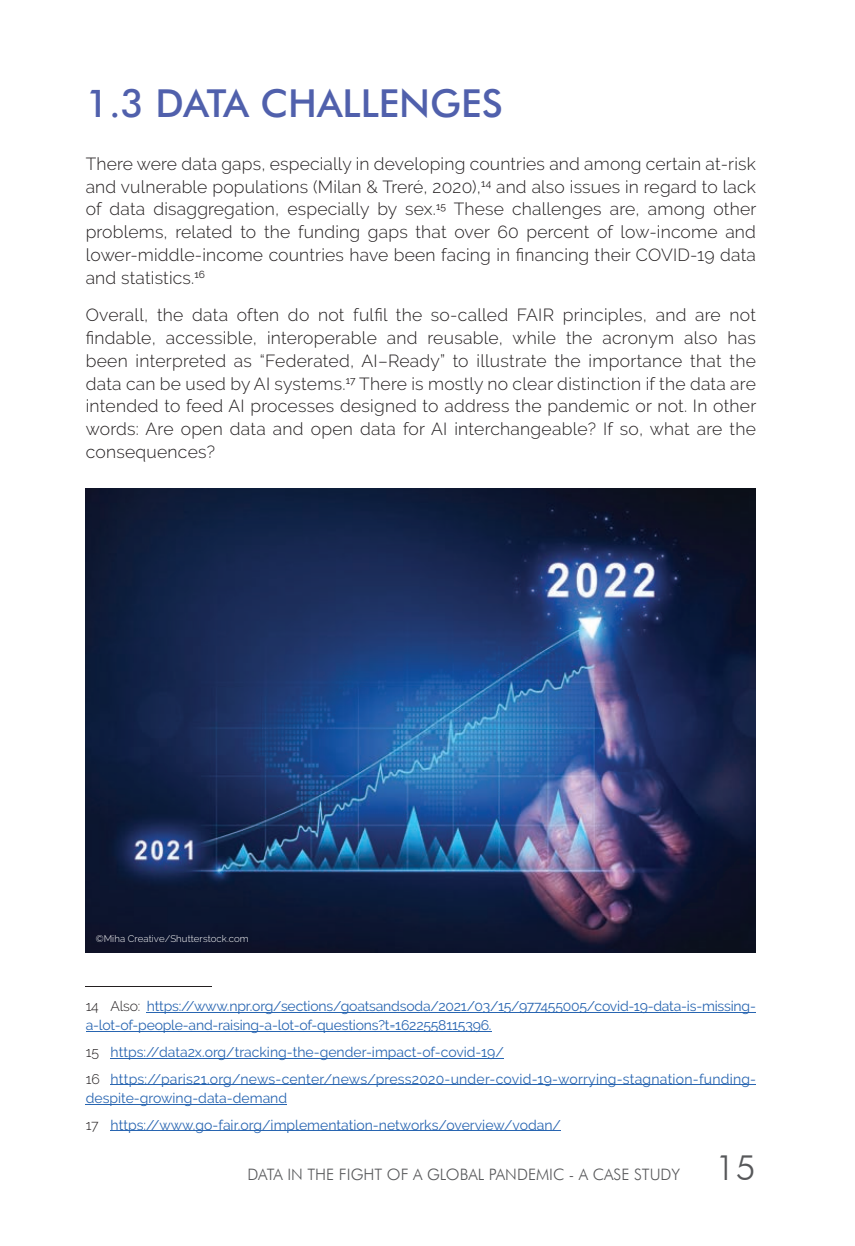
<style>
.page{position:relative;width:855px;height:1246px;background:#fff}
.page>*{position:absolute;margin:0;border:0;box-sizing:border-box;transform-origin:0 0}
.t1{font:500 38.5px "Futura BT";color:#5060ac}
.t2{font:300 35px "Futura BT";color:#57585a}
.t3{font:300 17.5px/22.8px "Raleway";letter-spacing:.01em;color:#231f20;text-align:justify}
.t4{font:300 15.75px "Futura BT";color:#57585a}
.t5{font:14px/26.8px "Raleway";color:#2865b1}
.t6{font:300 9.62px "Raleway";letter-spacing:.01em;color:#fff}
.s1{font-weight:300;color:#231f20}
</style>
<div class="page">
<img style="left:86px;top:488px;width:669px;height:464px">
<hr style="left:86px;top:986px;width:126px;height:1px;background:#231f20">
<hr style="left:147px;top:1012px;width:608px;height:1px;background:#2865b1">
<hr style="left:86px;top:1031px;width:405px;height:1px;background:#2865b1">
<hr style="left:110px;top:1058px;width:394px;height:1px;background:#2865b1">
<hr style="left:110px;top:1084px;width:645px;height:1px;background:#2865b1">
<hr style="left:86px;top:1104px;width:201px;height:1px;background:#2865b1">
<hr style="left:110px;top:1130px;width:451px;height:1px;background:#2865b1">
<h1 class="t1" style="left:86px;top:80px;width:418px">1.3 DATA CHALLENGES</h1>
<p class="t3" style="left:86px;top:152px;width:672px">There were data gaps, especially in developing countries and among certain at-risk and vulnerable populations (Milan &amp; Treré, 2020),<sup>14</sup> and also issues in regard to lack of data disaggregation, especially by sex.<sup>15</sup> These challenges are, among other problems, related to the funding gaps that over 60 percent of low-income and lower-middle-income countries have been facing in financing their COVID-19 data and statistics.<sup>16</sup></p>
<p class="t3" style="left:86px;top:304px;width:672px">Overall, the data often do not fulfil the so-called FAIR principles, and are not findable, accessible, interoperable and reusable, while the acronym also has been interpreted as “Federated, AI–Ready” to illustrate the importance that the data can be used by AI systems.<sup>17</sup> There is mostly no clear distinction if the data are intended to feed AI processes designed to address the pandemic or not. In other words: Are open data and open data for AI interchangeable? If so, what are the consequences?</p>
<p class="t6" style="left:96px;top:933px;width:154px">©Miha Creative/Shutterstock.com</p>
<p class="t5" style="left:86px;top:996px;width:671px;line-height:19.2px"><span class="s1">14 Also:</span> https://www.npr.org/sections/goatsandsoda/2021/03/15/977455005/covid-19-data-is-missing&shy;a-lot-of-people-and-raising-a-lot-of-questions?t=1622558115396.</p>
<p class="t5" style="left:86px;top:1039px;width:671px"><span class="s1">15</span> https://data2x.org/tracking-the-gender-impact-of-covid-19/<br><span class="s1">16</span> https://paris21.org/news-center/news/press2020-under-covid-19-worrying-stagnation-funding-</p>
<p class="t5" style="left:86px;top:1085px;width:476px">despite-growing-data-demand<br><span class="s1">17</span> https://www.go-fair.org/implementation-networks/overview/vodan/</p>
<p class="t4" style="left:247px;top:1165px;width:434px">DATA IN THE FIGHT OF A GLOBAL PANDEMIC - A CASE STUDY</p>
<h2 class="t2" style="left:715px;top:1146px;width:42px">15</h2>
</div>
